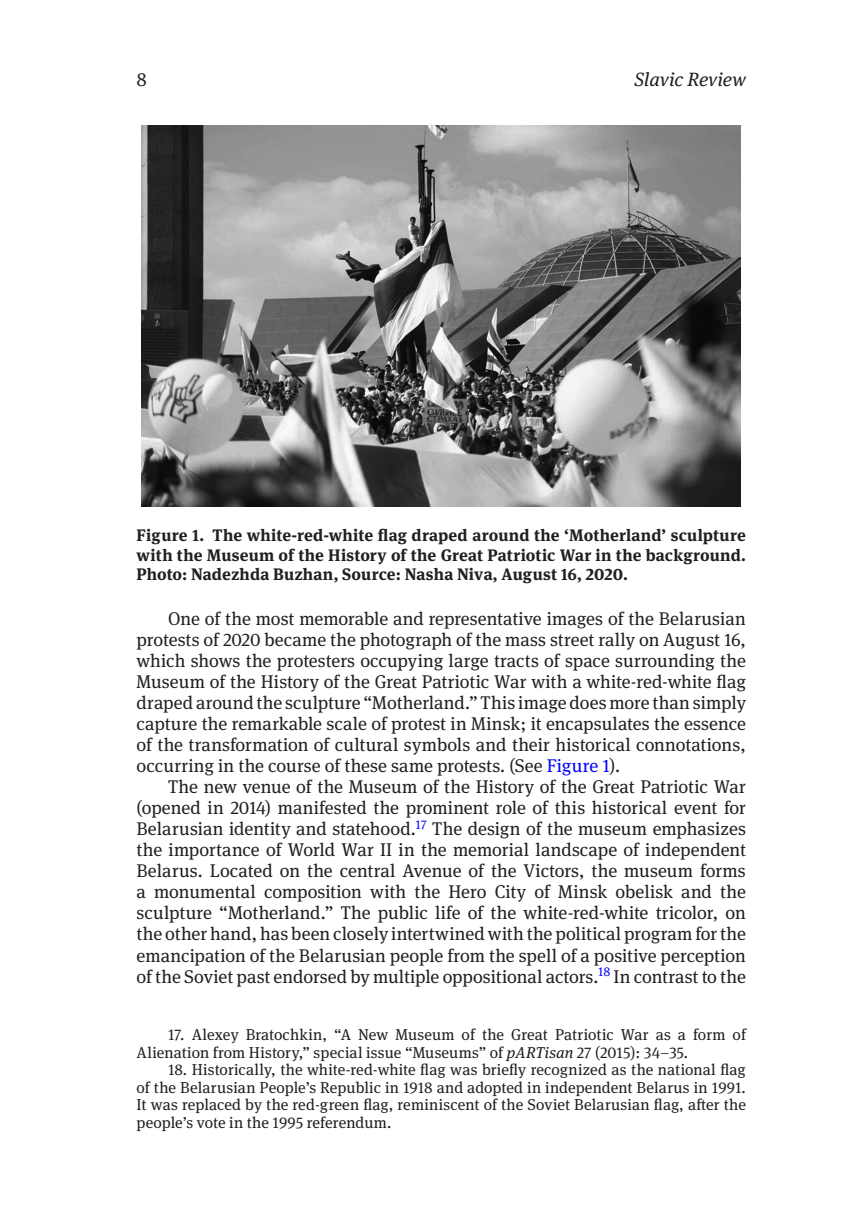
<style>
.page{position:relative;width:851px;height:1229px;background:#fff}
.page>*{position:absolute;margin:0;border:0;box-sizing:border-box;transform-origin:0 0}
.t1{font:italic 19.25px "Meta Serif Pro";letter-spacing:.01em;color:#231f20}
.t2{font:19.25px "Meta Serif Pro";color:#231f20}
.t3{font:18.38px/21px "Meta Serif Pro";color:#231f20;text-align:justify}
.t4{font:700 16.62px/19.2px "Meta Serif Pro";letter-spacing:.005em;color:#231f20;text-align:justify}
.t5{font:15.75px/17.5px "Meta Serif Pro";letter-spacing:.005em;color:#231f20}
.s1{color:#00f}
.s2{font-style:italic}
</style>
<div class="page">
<img style="left:142px;top:126px;width:598px;height:380px">
<p class="t2" style="left:136px;top:65px;width:12px">8</p>
<p class="t1" style="left:634px;top:65px;width:113px">Slavic Review</p>
<p class="t4" style="left:137px;top:524px;width:611px">Figure 1. The white-red-white flag draped around the ‘Motherland’ sculpture with the Museum of the History of the Great Patriotic War in the background.<br>Photo: Nadezhda Buzhan, Source: Nasha Niva, August 16, 2020.</p>
<p class="t3" style="left:137px;top:607px;width:611px;text-indent:31px">One of the most memorable and representative images of the Belarusian protests of 2020 became the photograph of the mass street rally on August 16, which shows the protesters occupying large tracts of space surrounding the Museum of the History of the Great Patriotic War with a white-red-white flag draped around the sculpture “Motherland.” This image does more than simply capture the remarkable scale of protest in Minsk; it encapsulates the essence of the transformation of cultural symbols and their historical connotations, occurring in the course of these same protests. (See <span class="s1">Figure 1</span>).</p>
<p class="t3" style="left:136px;top:775px;width:611px;text-indent:32px">The new venue of the Museum of the History of the Great Patriotic War (opened in 2014) manifested the prominent role of this historical event for Belarusian identity and statehood.<sup>17</sup> The design of the museum emphasizes the importance of World War II in the memorial landscape of independent Belarus. Located on the central Avenue of the Victors, the museum forms a monumental composition with the Hero City of Minsk obelisk and the sculpture “Motherland.” The public life of the white-red-white tricolor, on the other hand, has been closely intertwined with the political program for the emancipation of the Belarusian people from the spell of a positive perception of the Soviet past endorsed by multiple oppositional actors.<sup>18</sup> In contrast to the</p>
<p class="t5" style="left:137px;top:1025px;width:611px;text-indent:32px">17. Alexey Bratochkin, “A New Museum of the Great Patriotic War as a form of<br>Alienation from History,” special issue “Museums” of <span class="s2">pARTisan</span> 27 (2015): 34–35.</p>
<p class="t5" style="left:137px;top:1060px;width:611px;text-align:justify;text-indent:32px">18. Historically, the white-red-white flag was briefly recognized as the national flag of the Belarusian People’s Republic in 1918 and adopted in independent Belarus in 1991.<br>It was replaced by the red-green flag, reminiscent of the Soviet Belarusian flag, after the people’s vote in the 1995 referendum.</p>
</div>
